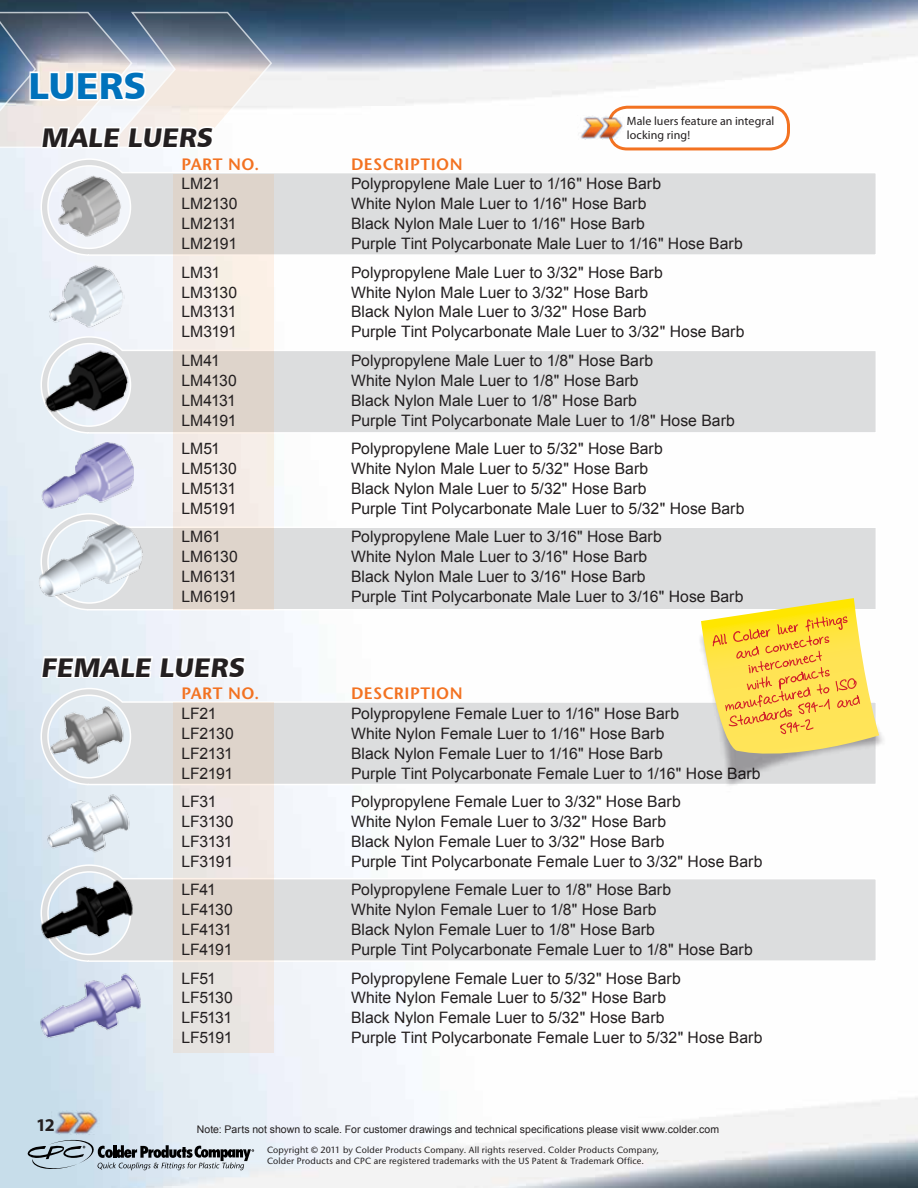
<style>
.page{position:relative;width:918px;height:1188px;background:#fff}
.page>*{position:absolute;margin:0;border:0;box-sizing:border-box;transform-origin:0 0}
.t1{font:37.5px "Humanist 777 BT Black B";color:#0072bc}
.t2{font:27px "Humanist 777 BT Black B";color:#231f20}
.t3{font:700 18px "Myriad Pro";color:#231f20}
.t4{font:600 16.5px "Stone Sans";letter-spacing:.03em;color:#f37221}
.t5{font:15.75px "Arial";color:#231f20}
.t6{font:12px/13.5px "Myriad Pro";letter-spacing:.005em;color:#231f20}
.t7{font:10.5px "Arial";letter-spacing:.005em;color:#231f20}
.t8{font:9px/10.5px "Stone Sans";letter-spacing:.02em;color:#231f20}
</style>
<div class="page">
<img style="left:0;top:0;width:918px;height:1188px">
<img style="left:52px;top:1111px;width:47px;height:24px">
<svg style="left:27px;top:1138px;width:227px;height:32px;background:#a6b1ba"></svg>
<svg style="left:40px;top:335px;width:838px;height:99px"></svg>
<svg style="left:40px;top:158px;width:838px;height:99px"></svg>
<svg style="left:40px;top:687px;width:645px;height:99px"></svg>
<svg style="left:40px;top:512px;width:838px;height:99px"></svg>
<svg style="left:40px;top:864px;width:838px;height:99px"></svg>
<svg style="left:174px;top:702px;width:100px;height:351px;background:#e5ddd7"></svg>
<svg style="left:174px;top:174px;width:100px;height:435px;background:#e8ded7"></svg>
<svg style="left:0;top:11px;width:273px;height:140px"></svg>
<svg style="left:39px;top:627px;width:210px;height:53px"></svg>
<img style="left:45px;top:175px;width:87px;height:62px">
<img style="left:42px;top:264px;width:93px;height:66px">
<img style="left:40px;top:348px;width:94px;height:67px">
<img style="left:40px;top:442px;width:94px;height:66px">
<img style="left:38px;top:524px;width:107px;height:75px">
<img style="left:45px;top:703px;width:87px;height:61px">
<img style="left:41px;top:791px;width:95px;height:67px">
<img style="left:39px;top:878px;width:95px;height:67px">
<img style="left:38px;top:970px;width:104px;height:74px">
<div style="left:609px;top:107px;width:179px;height:42px;background:#fff;border-radius:18px"></div>
<div style="left:608px;top:106px;width:182px;height:44px;border:3px solid #f37221;border-radius:18px"></div>
<img style="left:578px;top:116px;width:45px;height:23px">
<img style="left:685px;top:612px;width:210px;height:183px">
<svg style="left:701px;top:598px;width:178px;height:166px;background:#f3d66f"></svg>
<h1 class="t1" style="left:28px;top:62px;width:24px">LUERS</h1>
<h2 class="t2" style="left:41px;top:120px;width:177px">MALE LUERS</h2>
<p class="t6" style="left:627px;top:114px;width:149px">Male luers feature an integral locking ring!</p>
<p class="t4" style="left:182px;top:154px;width:79px">PART NO.</p>
<p class="t4" style="left:351px;top:154px;width:113px">DESCRIPTION</p>
<p class="t5" style="left:182px;top:174px;width:41px">LM21</p>
<p class="t5" style="left:351px;top:174px;width:312px">Polypropylene Male Luer to 1/16" Hose Barb</p>
<p class="t5" style="left:182px;top:193px;width:58px">LM2130</p>
<p class="t5" style="left:351px;top:193px;width:297px">White Nylon Male Luer to 1/16" Hose Barb</p>
<p class="t5" style="left:182px;top:213px;width:57px">LM2131</p>
<p class="t5" style="left:351px;top:213px;width:295px">Black Nylon Male Luer to 1/16" Hose Barb</p>
<p class="t5" style="left:182px;top:233px;width:57px">LM2191</p>
<p class="t5" style="left:351px;top:233px;width:393px">Purple Tint Polycarbonate Male Luer to 1/16" Hose Barb</p>
<p class="t5" style="left:182px;top:262px;width:40px">LM31</p>
<p class="t5" style="left:351px;top:262px;width:313px">Polypropylene Male Luer to 3/32" Hose Barb</p>
<p class="t5" style="left:182px;top:282px;width:57px">LM3130</p>
<p class="t5" style="left:351px;top:282px;width:299px">White Nylon Male Luer to 3/32" Hose Barb</p>
<p class="t5" style="left:182px;top:302px;width:56px">LM3131</p>
<p class="t5" style="left:351px;top:302px;width:297px">Black Nylon Male Luer to 3/32" Hose Barb</p>
<p class="t5" style="left:182px;top:321px;width:57px">LM3191</p>
<p class="t5" style="left:351px;top:321px;width:395px">Purple Tint Polycarbonate Male Luer to 3/32" Hose Barb</p>
<p class="t5" style="left:182px;top:350px;width:40px">LM41</p>
<p class="t5" style="left:351px;top:350px;width:304px">Polypropylene Male Luer to 1/8" Hose Barb</p>
<p class="t5" style="left:182px;top:370px;width:57px">LM4130</p>
<p class="t5" style="left:351px;top:370px;width:289px">White Nylon Male Luer to 1/8" Hose Barb</p>
<p class="t5" style="left:182px;top:390px;width:56px">LM4131</p>
<p class="t5" style="left:351px;top:390px;width:288px">Black Nylon Male Luer to 1/8" Hose Barb</p>
<p class="t5" style="left:182px;top:410px;width:56px">LM4191</p>
<p class="t5" style="left:351px;top:410px;width:385px">Purple Tint Polycarbonate Male Luer to 1/8" Hose Barb</p>
<p class="t5" style="left:182px;top:438px;width:40px">LM51</p>
<p class="t5" style="left:351px;top:438px;width:313px">Polypropylene Male Luer to 5/32" Hose Barb</p>
<p class="t5" style="left:182px;top:458px;width:57px">LM5130</p>
<p class="t5" style="left:351px;top:458px;width:299px">White Nylon Male Luer to 5/32" Hose Barb</p>
<p class="t5" style="left:182px;top:478px;width:56px">LM5131</p>
<p class="t5" style="left:351px;top:478px;width:297px">Black Nylon Male Luer to 5/32" Hose Barb</p>
<p class="t5" style="left:182px;top:498px;width:57px">LM5191</p>
<p class="t5" style="left:351px;top:498px;width:395px">Purple Tint Polycarbonate Male Luer to 5/32" Hose Barb</p>
<p class="t5" style="left:182px;top:527px;width:41px">LM61</p>
<p class="t5" style="left:351px;top:527px;width:312px">Polypropylene Male Luer to 3/16" Hose Barb</p>
<p class="t5" style="left:182px;top:546px;width:58px">LM6130</p>
<p class="t5" style="left:351px;top:546px;width:298px">White Nylon Male Luer to 3/16" Hose Barb</p>
<p class="t5" style="left:182px;top:566px;width:57px">LM6131</p>
<p class="t5" style="left:351px;top:566px;width:296px">Black Nylon Male Luer to 3/16" Hose Barb</p>
<p class="t5" style="left:182px;top:586px;width:57px">LM6191</p>
<p class="t5" style="left:351px;top:586px;width:394px">Purple Tint Polycarbonate Male Luer to 3/16" Hose Barb</p>
<h2 class="t2" style="left:41px;top:650px;width:209px">FEMALE LUERS</h2>
<p class="t4" style="left:182px;top:683px;width:79px">PART NO.</p>
<p class="t4" style="left:351px;top:683px;width:113px">DESCRIPTION</p>
<p class="t5" style="left:182px;top:703px;width:37px">LF21</p>
<p class="t5" style="left:351px;top:703px;width:330px">Polypropylene Female Luer to 1/16" Hose Barb</p>
<p class="t5" style="left:182px;top:723px;width:54px">LF2130</p>
<p class="t5" style="left:351px;top:723px;width:315px">White Nylon Female Luer to 1/16" Hose Barb</p>
<p class="t5" style="left:182px;top:743px;width:53px">LF2131</p>
<p class="t5" style="left:351px;top:743px;width:313px">Black Nylon Female Luer to 1/16" Hose Barb</p>
<p class="t5" style="left:182px;top:763px;width:53px">LF2191</p>
<p class="t5" style="left:351px;top:763px;width:411px">Purple Tint Polycarbonate Female Luer to 1/16" Hose Barb</p>
<p class="t5" style="left:182px;top:791px;width:37px">LF31</p>
<p class="t5" style="left:351px;top:791px;width:331px">Polypropylene Female Luer to 3/32" Hose Barb</p>
<p class="t5" style="left:182px;top:811px;width:54px">LF3130</p>
<p class="t5" style="left:351px;top:811px;width:317px">White Nylon Female Luer to 3/32" Hose Barb</p>
<p class="t5" style="left:182px;top:831px;width:53px">LF3131</p>
<p class="t5" style="left:351px;top:831px;width:315px">Black Nylon Female Luer to 3/32" Hose Barb</p>
<p class="t5" style="left:182px;top:851px;width:53px">LF3191</p>
<p class="t5" style="left:351px;top:851px;width:413px">Purple Tint Polycarbonate Female Luer to 3/32" Hose Barb</p>
<p class="t5" style="left:182px;top:880px;width:36px">LF41</p>
<p class="t5" style="left:351px;top:880px;width:322px">Polypropylene Female Luer to 1/8" Hose Barb</p>
<p class="t5" style="left:182px;top:899px;width:53px">LF4130</p>
<p class="t5" style="left:351px;top:899px;width:307px">White Nylon Female Luer to 1/8" Hose Barb</p>
<p class="t5" style="left:182px;top:919px;width:52px">LF4131</p>
<p class="t5" style="left:351px;top:919px;width:306px">Black Nylon Female Luer to 1/8" Hose Barb</p>
<p class="t5" style="left:182px;top:939px;width:52px">LF4191</p>
<p class="t5" style="left:351px;top:939px;width:403px">Purple Tint Polycarbonate Female Luer to 1/8" Hose Barb</p>
<p class="t5" style="left:182px;top:968px;width:36px">LF51</p>
<p class="t5" style="left:351px;top:968px;width:331px">Polypropylene Female Luer to 5/32" Hose Barb</p>
<p class="t5" style="left:182px;top:988px;width:53px">LF5130</p>
<p class="t5" style="left:351px;top:988px;width:317px">White Nylon Female Luer to 5/32" Hose Barb</p>
<p class="t5" style="left:182px;top:1008px;width:52px">LF5131</p>
<p class="t5" style="left:351px;top:1008px;width:315px">Black Nylon Female Luer to 5/32" Hose Barb</p>
<p class="t5" style="left:182px;top:1027px;width:53px">LF5191</p>
<p class="t5" style="left:351px;top:1027px;width:413px">Purple Tint Polycarbonate Female Luer to 5/32" Hose Barb</p>
<p class="t3" style="left:36px;top:1113px;width:20px">12</p>
<p class="t7" style="left:197px;top:1122px;width:524px">Note: Parts not shown to scale. For customer drawings and technical specifications please visit www.colder.com</p>
<p class="t8" style="left:267px;top:1145px;width:394px">Copyright © 2011 by Colder Products Company. All rights reserved. Colder Products Company,<br>Colder Products and CPC are registered trademarks with the US Patent &amp; Trademark Office.</p>
</div>
